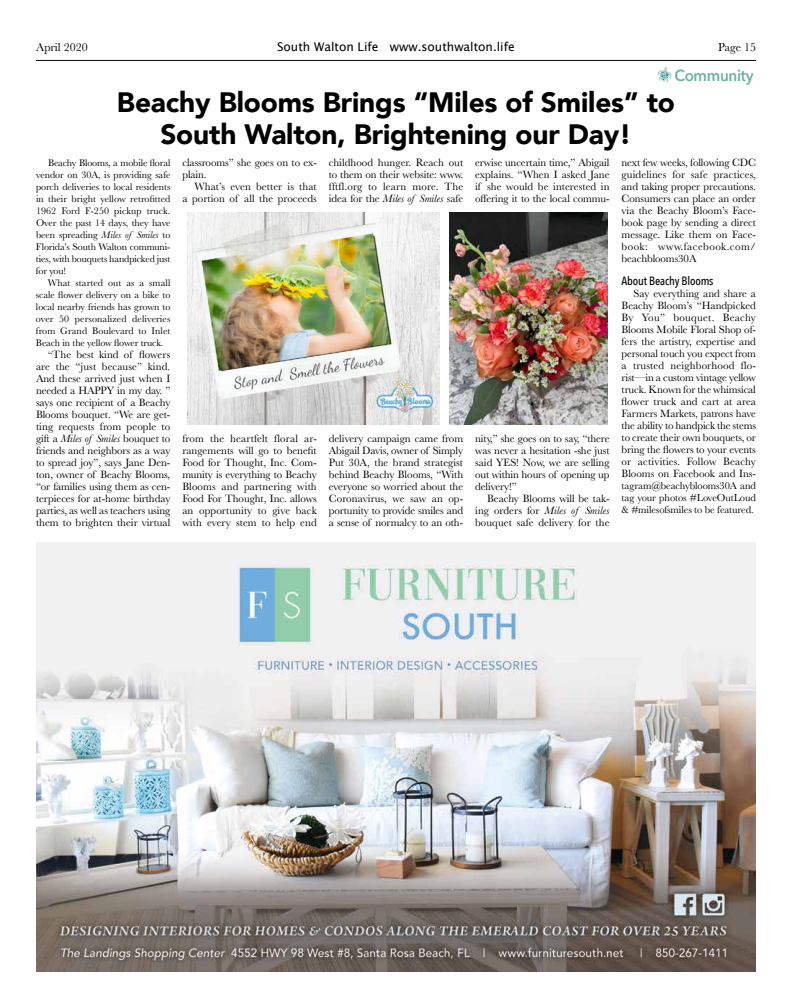
<style>
.page{position:relative;width:792px;height:1008px;background:#fff}
.page>*{position:absolute;margin:0;border:0;box-sizing:border-box;transform-origin:0 0}
.t1{font:900 28px/32px "Avenir";letter-spacing:-.005em;color:#000;text-align:center}
.t2{font:600 16px "Avenir Next";letter-spacing:-.02em;color:#6cb1a0;scale:.95 1}
.t3{font:12px "Lucida Grande";color:#000}
.t4{font:500 12px "Avenir Next Condensed";letter-spacing:-.01em;color:#000}
.t5{font:12px "Baskerville";color:#000}
.t6{font:11px/12px "Baskerville";color:#000;text-align:justify}
.t7{font:10.5px/12px "Baskerville";letter-spacing:-.01em;color:#000;text-align:justify}
.t8{font:10px/12px "Baskerville";letter-spacing:-.01em;color:#000;text-align:justify}
.s1{font-style:italic}
.s2{font-size:10px}
</style>
<div class="page">
<hr style="left:36px;top:60px;width:720px;height:1px;background:#000">
<img style="left:36px;top:542px;width:720px;height:430px">
<img style="left:187px;top:213px;width:252px;height:211px">
<img style="left:450px;top:213px;width:157px;height:212px">
<svg style="left:658px;top:67px;width:14px;height:16px"></svg>
<p class="t5" style="left:36px;top:39px;width:53px">April 2020</p>
<p class="t3" style="left:277px;top:40px;width:239px">South Walton Life www.southwalton.life</p>
<p class="t5" style="left:718px;top:39px;width:39px">Page 15</p>
<h1 class="t1" style="left:117px;top:85px;width:560px">Beachy Blooms Brings “Miles of Smiles” to<br>South Walton, Brightening our Day!</h1>
<p class="t8" style="left:36px;top:157px;width:136px;text-indent:12px">Beachy Blooms, a mobile floral vendor on 30A, is providing safe porch deliveries to local residents in their bright yellow retrofitted 1962 Ford F-250 pickup truck.<br>Over the past 14 days, they have been spreading <span class="s1">Miles of Smiles</span> to Florida’s South Walton communi&shy;ties, with bouquets handpicked just for you!</p>
<p class="t8" style="left:36px;top:277px;width:136px;text-indent:12px">What started out as a small scale flower delivery on a bike to local nearby friends has grown to over 50 personalized deliveries from Grand Boulevard to Inlet Beach in the yellow flower truck.</p>
<p class="t6" style="left:36px;top:349px;width:136px;text-indent:12px"><span class="s2">“</span>The best kind of flowers are the “just because” kind.<br>And these arrived just when I needed a HAPPY in my day. ” says one recipient of a Beachy Blooms bouquet. “We are get&shy;ting requests from people to gift a <span class="s1">Miles of Smiles</span> bouquet to friends and neighbors as a way to spread joy”, says Jane Den&shy;ton, owner of Beachy Blooms, “or families using them as cen&shy;terpieces for at-home birthday parties, as well as teachers using them to brighten their virtual</p>
<h2 class="t2" style="left:675px;top:62px;width:85px">Community</h2>
<p class="t6" style="left:622px;top:157px;width:136px">next few weeks, following CDC guidelines for safe practices, and taking proper precautions.<br>Consumers can place an order via the Beachy Bloom’s Face&shy;book page by sending a direct message. Like them on Face&shy;book: www.facebook.com/ beachblooms30A</p>
<p class="t4" style="left:622px;top:274px;width:93px">About Beachy Blooms</p>
<p class="t6" style="left:622px;top:288px;width:136px;text-indent:12px">Say everything and share a Beachy Bloom’s “Handpicked By You” bouquet. Beachy Blooms Mobile Floral Shop of&shy;fers the artistry, expertise and personal touch you expect from a trusted neighborhood flo&shy;rist—in a custom vintage yellow truck. Known for the whimsical flower truck and cart at area Farmers Markets, patrons have the ability to handpick the stems to create their own bouquets, or bring the flowers to your events or activities. Follow Beachy Blooms on Facebook and Ins-</p>
<p class="t7" style="left:622px;top:480px;width:136px">tagram@beachyblooms30A and tag your photos #LoveOutLoud &amp; #milesofsmiles to be featured.</p>
<p class="t6" style="left:182px;top:157px;width:136px">classrooms” she goes on to ex&shy;plain.</p>
<p class="t6" style="left:182px;top:181px;width:136px;text-align:right">What’s even better is that<br>a portion of all the proceeds</p>
<p class="t6" style="left:329px;top:157px;width:136px">childhood hunger. Reach out to them on their website: www. fftfl.org to learn more. The idea for the <span class="s1">Miles of Smiles</span> safe</p>
<p class="t6" style="left:475px;top:157px;width:136px">erwise uncertain time,” Abigail explains. “When I asked Jane if she would be interested in offering it to the local commu-</p>
<p class="t6" style="left:182px;top:433px;width:136px">from the heartfelt floral ar&shy;rangements will go to benefit Food for Thought, Inc. Com&shy;munity is everything to Beachy Blooms and partnering with Food For Thought, Inc. allows an opportunity to give back with every stem to help end</p>
<p class="t6" style="left:329px;top:433px;width:136px">delivery campaign came from Abigail Davis, owner of Simply Put 30A, the brand strategist behind Beachy Blooms, “With everyone so worried about the Coronavirus, we saw an op&shy;portunity to provide smiles and a sense of normalcy to an oth-</p>
<p class="t6" style="left:475px;top:433px;width:136px">nity,” she goes on to say, “there was never a hesitation -she just said YES! Now, we are selling out within hours of opening up delivery!”</p>
<p class="t6" style="left:475px;top:493px;width:136px;text-indent:12px">Beachy Blooms will be tak&shy;ing orders for <span class="s1">Miles of Smiles </span>bouquet safe delivery for the</p>
</div>
